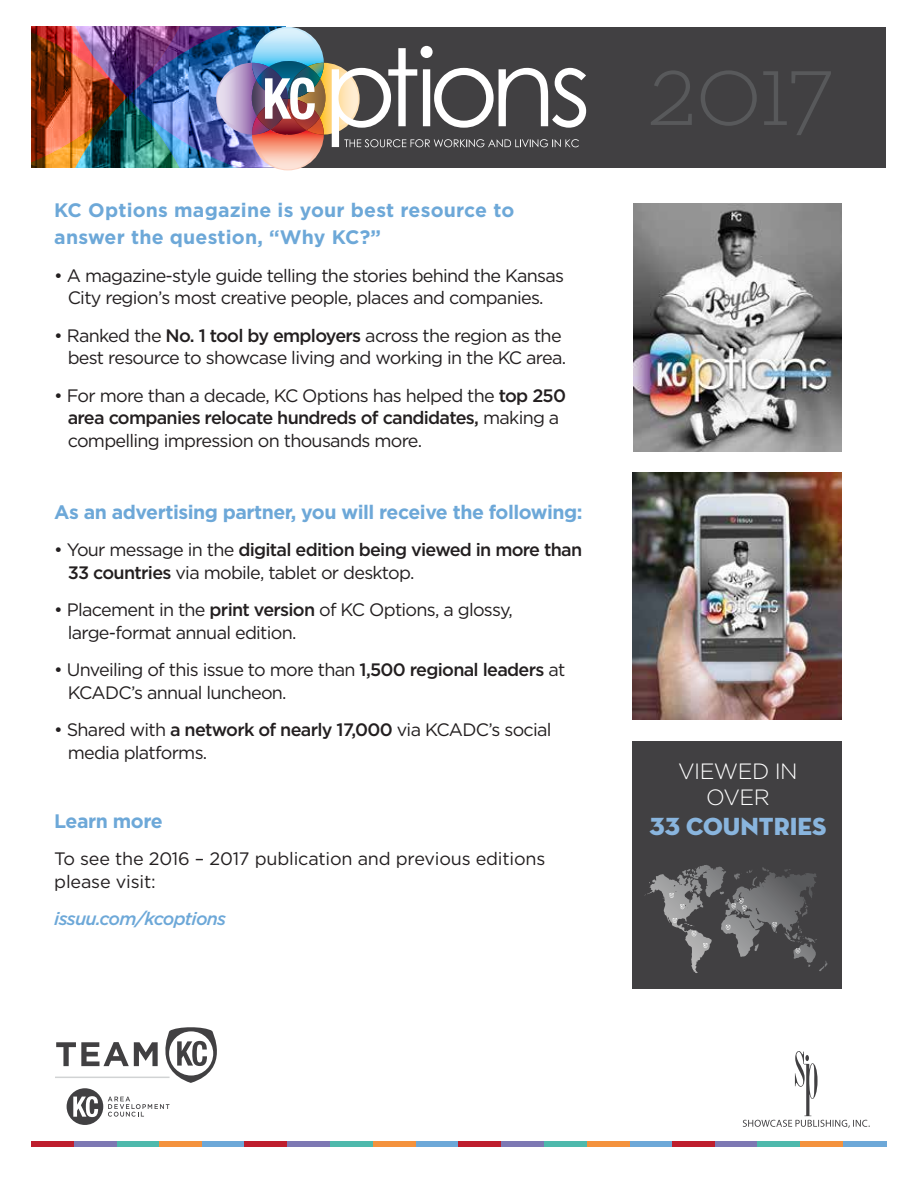
<style>
.page{position:relative;width:918px;height:1188px;background:#fff}
.page>*{position:absolute;margin:0;border:0;box-sizing:border-box;transform-origin:0 0}
.t1{font:300 108.45px "Neutraface Slab Text";color:#58595b}
.t2{font:25.2px "Neutraface Display Titling";color:#89b5de}
.t3{font:300 22.05px/26.5px "Gotham";letter-spacing:-.025em;color:#fff;text-align:center}
.t4{font:700 19.5px/27px "Gotham";letter-spacing:.01em;color:#6da8d8}
.t5{font:700 19.5px "Gotham";letter-spacing:-.025em;color:#6da8d8}
.t6{font:18px/22.5px "Gotham";letter-spacing:-.04em;color:#231f20}
.t7{font:500 18px/22.5px "Gotham";letter-spacing:-.04em;color:#231f20}
.t8{font:18px/22.5px "Gotham";letter-spacing:-.01em;color:#231f20}
.t9{font:italic 500 18px "Gotham";letter-spacing:-.04em;color:#6da8d8}
.s1{font-weight:500}
.s2{font-weight:400}
</style>
<div class="page">
<div style="left:288px;top:27px;width:598px;height:140px;background:#414042"></div>
<img style="left:32px;top:27px;width:554px;height:143px">
<div style="left:31px;top:1141px;width:43px;height:5px;background:#be1e2d"></div>
<div style="left:74px;top:1141px;width:43px;height:5px;background:#7d78b3"></div>
<div style="left:117px;top:1141px;width:43px;height:5px;background:#4eb9ac"></div>
<div style="left:160px;top:1141px;width:43px;height:5px;background:#f4923d"></div>
<div style="left:203px;top:1141px;width:43px;height:5px;background:#6da8d8"></div>
<div style="left:245px;top:1141px;width:43px;height:5px;background:#be1e2d"></div>
<div style="left:288px;top:1141px;width:43px;height:5px;background:#7d78b3"></div>
<div style="left:331px;top:1141px;width:43px;height:5px;background:#4eb9ac"></div>
<div style="left:373px;top:1141px;width:44px;height:5px;background:#f4923d"></div>
<div style="left:416px;top:1141px;width:44px;height:5px;background:#6da8d8"></div>
<div style="left:458px;top:1141px;width:44px;height:5px;background:#be1e2d"></div>
<div style="left:501px;top:1141px;width:44px;height:5px;background:#7d78b3"></div>
<div style="left:544px;top:1141px;width:43px;height:5px;background:#4eb9ac"></div>
<div style="left:587px;top:1141px;width:43px;height:5px;background:#f4923d"></div>
<div style="left:630px;top:1141px;width:43px;height:5px;background:#6da8d8"></div>
<div style="left:672px;top:1141px;width:43px;height:5px;background:#be1e2d"></div>
<div style="left:715px;top:1141px;width:43px;height:5px;background:#7d78b3"></div>
<div style="left:758px;top:1141px;width:43px;height:5px;background:#4eb9ac"></div>
<div style="left:801px;top:1141px;width:43px;height:5px;background:#f4923d"></div>
<div style="left:844px;top:1141px;width:43px;height:5px;background:#6da8d8"></div>
<img style="left:633px;top:473px;width:209px;height:247px">
<img style="left:633px;top:204px;width:209px;height:248px">
<svg style="left:56px;top:1027px;width:161px;height:98px"></svg>
<svg style="left:743px;top:1051px;width:127px;height:77px"></svg>
<div style="left:632px;top:741px;width:209px;height:247px;background:#414042"></div>
<svg style="left:644px;top:865px;width:64px;height:44px"></svg>
<svg style="left:671px;top:918px;width:27px;height:18px"></svg>
<svg style="left:702px;top:943px;width:7px;height:5px"></svg>
<svg style="left:715px;top:867px;width:113px;height:104px"></svg>
<hr style="left:55px;top:1077px;width:115px;height:1px;background:#d1d3d4">
<p class="t4" style="left:54px;top:197px;width:462px">KC Options magazine is your best resource to answer the question, “Why KC?”</p>
<p class="t6" style="left:54px;top:264px;width:511px;text-align:center">• A magazine-style guide telling the stories behind the Kansas<br>City region’s most creative people, places and companies.</p>
<p class="t6" style="left:54px;top:324px;width:513px;text-align:right">• Ranked the <span class="s1">No. 1 tool by employers</span> across the region as the best resource to showcase living and working in the KC area.</p>
<p class="t6" style="left:68px;top:384px;width:500px;text-indent:-14px">• For more than a decade, KC Options has helped the <span class="s1">top 250 area companies relocate hundreds of candidates,</span> making a compelling impression on thousands more.</p>
<p class="t5" style="left:54px;top:499px;width:530px">As an advertising partner, you will receive the following:</p>
<p class="t7" style="left:68px;top:539px;width:516px;text-indent:-14px"><span class="s2">• Your message in the</span> digital edition being viewed in more than<br>33 countries <span class="s2">via mobile, tablet or desktop.</span></p>
<p class="t6" style="left:68px;top:598px;width:447px;text-indent:-14px">• Placement in the <span class="s1">print version</span> of KC Options, a glossy, large-format annual edition.</p>
<p class="t6" style="left:68px;top:658px;width:499px;text-indent:-14px">• Unveiling of this issue to more than <span class="s1">1,500 regional leaders</span> at<br>KCADC’s annual luncheon.</p>
<p class="t6" style="left:68px;top:718px;width:485px;text-indent:-14px">• Shared with <span class="s1">a network of nearly 17,000</span> via KCADC’s social media platforms.</p>
<p class="t5" style="left:54px;top:808px;width:110px">Learn more</p>
<p class="t8" style="left:54px;top:847px;width:493px">To see the 2016 – 2017 publication and previous editions please visit:</p>
<p class="t9" style="left:54px;top:907px;width:174px">issuu.com/kcoptions</p>
<h1 class="t1" style="left:646px;top:20px;width:192px">2017</h1>
<p class="t3" style="left:678px;top:757px;width:121px">VIEWED IN<br>OVER</p>
<h2 class="t2" style="left:650px;top:811px;width:178px">33 COUNTRIES</h2>
</div>
